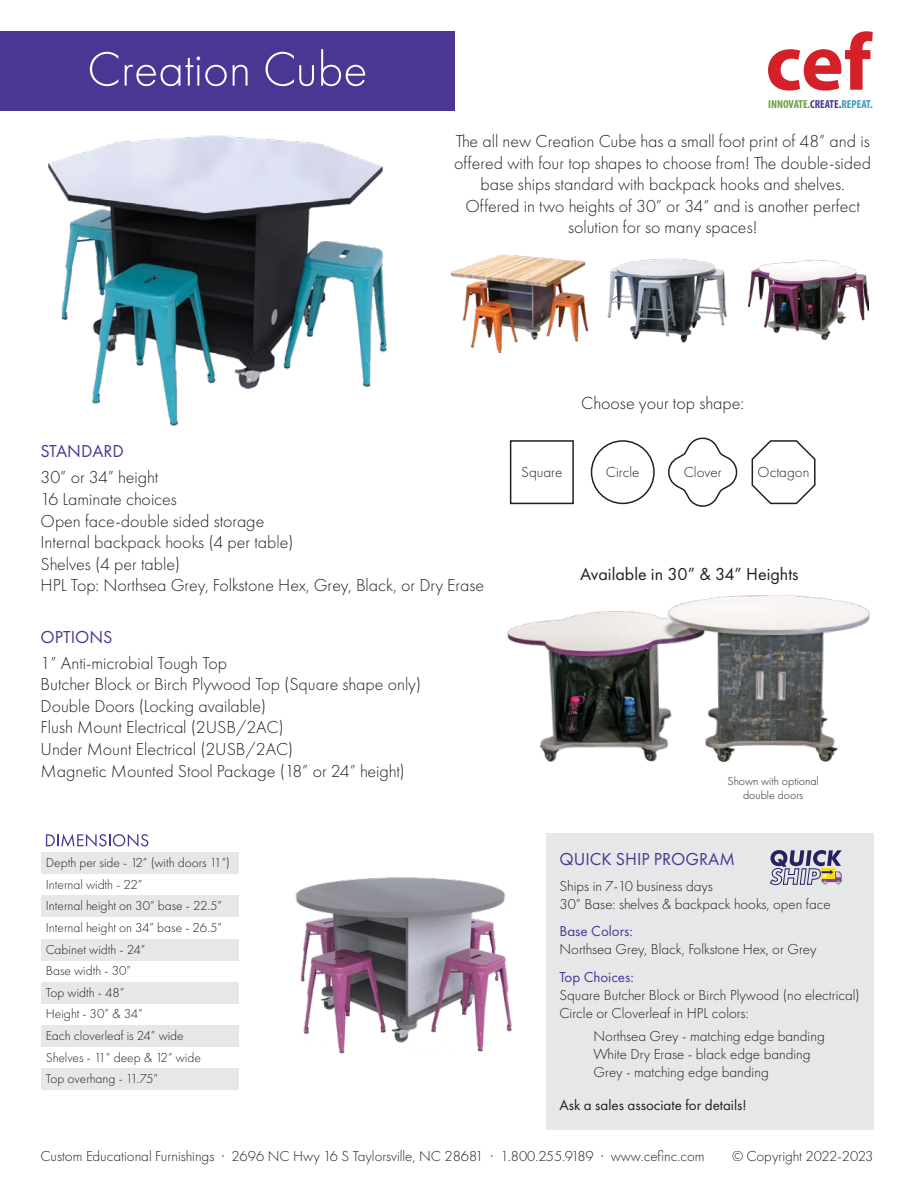
<style>
.page{position:relative;width:918px;height:1188px;background:#fff}
.page>*{position:absolute;margin:0;border:0;box-sizing:border-box;transform-origin:0 0}
.t1{font:300 50.1px "Futura PT";color:#fff}
.t2{font:300 18.15px "Futura PT";color:#231f20}
.t3{font:300 18px/21.6px "Futura PT";color:#231f20}
.t4{font:18px "Futura PT";color:#4c3694}
.t5{font:18px "Futura PT";color:#231f20}
.t6{font:300 15.15px "Futura PT";color:#231f20}
.t7{font:300 15px/18px "Futura PT";color:#231f20}
.t8{font:15px "Futura PT";color:#231f20}
.t9{font:15px "Futura PT";color:#4c3694}
.t10{font:300 13.5px/21.6px "Futura PT";color:#231f20}
.t11{font:300 12px/14.4px "Futura PT";color:#231f20;text-align:center}
.t12{font:700 condensed 11.7px "Myriad Pro";color:#709d40}
.s1{color:#4c3694}
.s2{color:#3c9cbb}
</style>
<div class="page">
<img style="left:450px;top:254px;width:139px;height:99px">
<img style="left:607px;top:258px;width:120px;height:85px">
<img style="left:748px;top:260px;width:120px;height:80px">
<div style="left:0;top:31px;width:455px;height:80px;background:#4c3694"></div>
<svg style="left:768px;top:31px;width:105px;height:60px"></svg>
<div style="left:546px;top:834px;width:327px;height:296px;background:#e6e7e8"></div>
<svg style="left:770px;top:850px;width:72px;height:35px"></svg>
<div style="left:41px;top:853px;width:198px;height:21px;background:#e6e7e8"></div>
<div style="left:41px;top:1069px;width:198px;height:21px;background:#e6e7e8"></div>
<div style="left:41px;top:896px;width:198px;height:21px;background:#e6e7e8"></div>
<div style="left:41px;top:939px;width:198px;height:21px;background:#e6e7e8"></div>
<div style="left:41px;top:982px;width:198px;height:21px;background:#e6e7e8"></div>
<div style="left:41px;top:1025px;width:198px;height:22px;background:#e6e7e8"></div>
<svg style="left:46px;top:834px;width:102px;height:13px"></svg>
<div style="left:510px;top:440px;width:64px;height:64px;border:2px solid #231f20"></div>
<div style="left:591px;top:440px;width:64px;height:64px;border:2px solid #231f20;border-radius:50%"></div>
<svg style="left:751px;top:440px;width:65px;height:65px"></svg>
<svg style="left:668px;top:437px;width:70px;height:70px"></svg>
<img style="left:48px;top:135px;width:339px;height:291px">
<img style="left:295px;top:877px;width:217px;height:177px">
<img style="left:507px;top:595px;width:363px;height:168px">
<h1 class="t1" style="left:87px;top:41px;width:282px">Creation Cube</h1>
<p class="t12" style="left:768px;top:97px;width:106px">INNOVATE.<span class="s1">CREATE.</span><span class="s2">REPEAT.</span></p>
<p class="t3" style="left:454px;top:130px;width:419px;text-align:center">The all new Creation Cube has a small foot print of 48” and is offered with four top shapes to choose from! The double-sided base ships standard with backpack hooks and shelves.<br>Offered in two heights of 30” or 34” and is another perfect solution for so many spaces!</p>
<p class="t2" style="left:581px;top:392px;width:164px">Choose your top shape:</p>
<p class="t4" style="left:41px;top:441px;width:85px">STANDARD</p>
<p class="t3" style="left:41px;top:467px;width:445px">30” or 34” height<br>16 Laminate choices<br>Open face-double sided storage<br>Internal backpack hooks (4 per table)<br>Shelves (4 per table)<br>HPL Top: Northsea Grey, Folkstone Hex, Grey, Black, or Dry Erase</p>
<p class="t4" style="left:41px;top:626px;width:74px">OPTIONS</p>
<p class="t3" style="left:41px;top:652px;width:382px">1” Anti-microbial Tough Top<br>Butcher Block or Birch Plywood Top (Square shape only)<br>Double Doors (Locking available)<br>Flush Mount Electrical (2USB/2AC)<br>Under Mount Electrical (2USB/2AC)<br>Magnetic Mounted Stool Package (18” or 24” height)</p>
<p class="t6" style="left:521px;top:463px;width:43px">Square</p>
<p class="t6" style="left:606px;top:463px;width:35px">Circle</p>
<p class="t6" style="left:684px;top:463px;width:39px">Clover</p>
<p class="t6" style="left:758px;top:463px;width:53px">Octagon</p>
<p class="t5" style="left:580px;top:563px;width:220px">Available in 30” &amp; 34” Heights</p>
<p class="t11" style="left:728px;top:774px;width:93px">Shown with optional double doors</p>
<p class="t4" style="left:559px;top:848px;width:177px">QUICK SHIP PROGRAM</p>
<p class="t7" style="left:559px;top:877px;width:273px">Ships in 7-10 business days<br>30” Base: shelves &amp; backpack hooks, open face</p>
<p class="t9" style="left:559px;top:922px;width:75px">Base Colors:</p>
<p class="t7" style="left:559px;top:940px;width:259px">Northsea Grey, Black, Folkstone Hex, or Grey</p>
<p class="t9" style="left:559px;top:968px;width:76px">Top Choices:</p>
<p class="t7" style="left:559px;top:986px;width:302px">Square Butcher Block or Birch Plywood (no electrical)<br>Circle or Cloverleaf in HPL colors:</p>
<p class="t7" style="left:594px;top:1027px;width:233px">Northsea Grey - matching edge banding<br>White Dry Erase - black edge banding<br>Grey - matching edge banding</p>
<p class="t8" style="left:559px;top:1096px;width:189px">Ask a sales associate for details!</p>
<p class="t7" style="left:41px;top:1147px;width:666px">Custom Educational Furnishings · 2696 NC Hwy 16 S Taylorsville, NC 28681 · 1.800.255.9189 · www.cefinc.com</p>
<p class="t7" style="left:732px;top:1147px;width:143px">© Copyright 2022-2023</p>
<p class="t10" style="left:46px;top:852px;width:186px">Depth per side - 12” (with doors 11”)</p>
<p class="t10" style="left:46px;top:874px;width:178px">Internal width - 22”<br>Internal height on 30” base - 22.5”<br>Internal height on 34” base - 26.5”<br>Cabinet width - 24”<br>Base width - 30”<br>Top width - 48”<br>Height - 30” &amp; 34”<br>Each cloverleaf is 24” wide<br>Shelves - 11” deep &amp; 12” wide</p>
<p class="t10" style="left:46px;top:1068px;width:114px">Top overhang - 11.75”</p>
</div>
